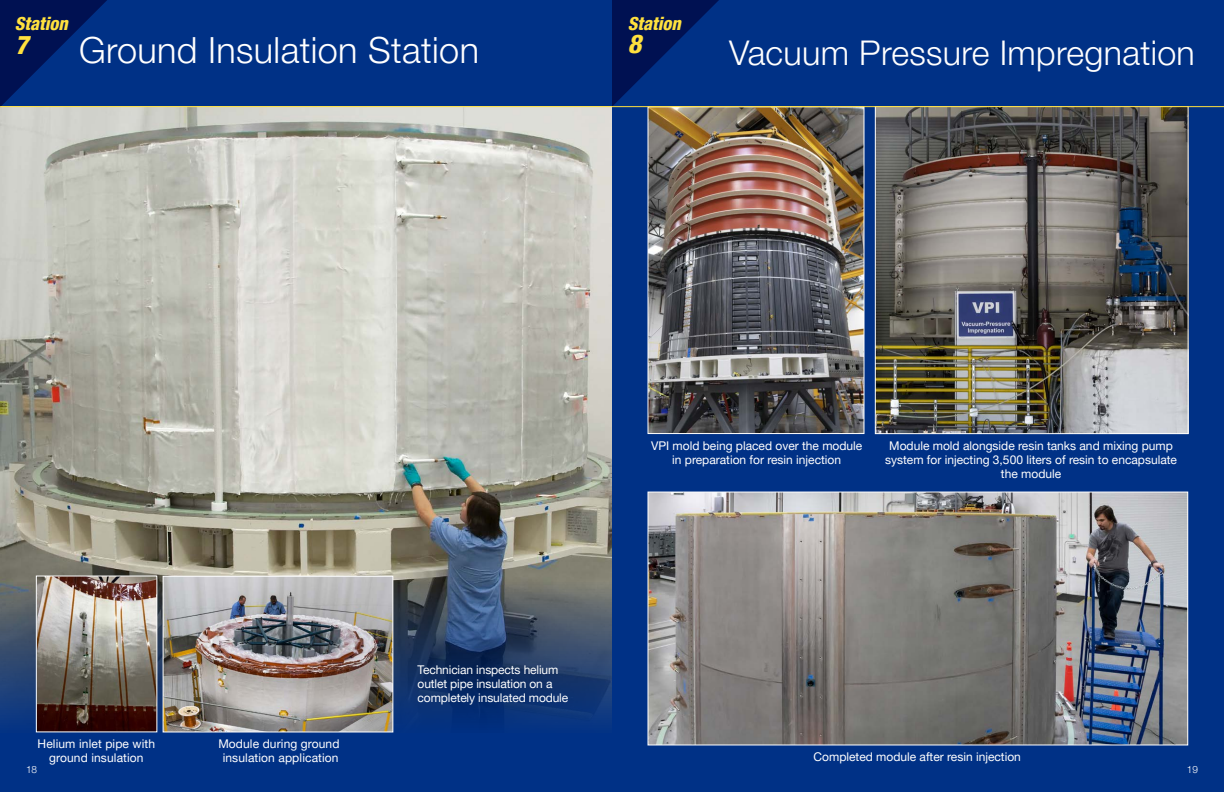
<style>
.page{position:relative;width:1224px;height:792px;background:#fff}
.page>*{position:absolute;margin:0;border:0;box-sizing:border-box;transform-origin:0 0}
.t1{font:300 36px "Helvetica Neue LT Pro";letter-spacing:.01em;color:#fff}
.t2{font:300 34px "Helvetica Neue LT Pro";letter-spacing:.01em;color:#fff}
.Group_head{font:italic 800 condensed 26px "Helvetica Neue LT Pro";color:#ffe13e}
.Group_head-2{font:italic 800 condensed 18px "Helvetica Neue LT Pro";color:#ffe13e}
.Group_head-3{font:12px/14.4px "Helvetica Neue LT Pro";color:#fff;text-align:center}
.Group_head-4{font:300 10px "Helvetica Neue LT Pro";color:#fff}
</style>
<div class="page">
<div style="left:0;top:94px;width:612px;height:698px;background:#003186"></div>
<img style="left:0;top:107px;width:612px;height:625px">
<div style="left:612px;top:89px;width:612px;height:703px;background:#003186"></div>
<img style="left:877px;top:108px;width:309px;height:324px">
<div style="left:875px;top:106px;width:313px;height:328px;border:1px solid #fff"></div>
<div style="left:0;top:0;width:1224px;height:106px;background:#003186"></div>
<svg style="left:0;top:0;width:116px;height:116px"></svg>
<img style="left:650px;top:109px;width:212px;height:323px">
<div style="left:648px;top:107px;width:216px;height:327px;border:1px solid #fff"></div>
<img style="left:38px;top:578px;width:117px;height:152px">
<div style="left:36px;top:576px;width:121px;height:156px;border:1px solid #fff"></div>
<img style="left:165px;top:578px;width:226px;height:152px">
<div style="left:163px;top:576px;width:230px;height:156px;border:1px solid #fff"></div>
<svg style="left:612px;top:0;width:107px;height:106px"></svg>
<img style="left:650px;top:494px;width:536px;height:249px">
<div style="left:648px;top:492px;width:540px;height:253px;border:1px solid #fff"></div>
<hr style="left:0;top:106px;width:1224px;height:1px;background:#ffe13e">
<p class="Group_head-2" style="left:15px;top:13px;width:55px">Station</p>
<p class="Group_head" style="left:15px;top:29px;width:15px">7</p>
<p class="Group_head-2" style="left:628px;top:12px;width:55px">Station</p>
<p class="Group_head" style="left:628px;top:28px;width:15px">8</p>
<p class="t1" style="left:79px;top:29px;width:402px">Ground Insulation Station</p>
<p class="t2" style="left:729px;top:32px;width:467px">Vacuum Pressure Impregnation</p>
<p class="Group_head-3" style="left:418px;top:662px;width:152px;text-align:left">Technician inspects helium outlet pipe insulation on a completely insulated module</p>
<p class="Group_head-3" style="left:651px;top:438px;width:213px">VPI mold being placed over the module in preparation for resin injection</p>
<p class="Group_head-3" style="left:885px;top:438px;width:293px">Module mold alongside resin tanks and mixing pump system for injecting 3,500 liters of resin to encapsulate the module</p>
<p class="Group_head-3" style="left:38px;top:736px;width:119px">Helium inlet pipe with ground insulation</p>
<p class="Group_head-3" style="left:218px;top:736px;width:123px">Module during ground insulation application</p>
<p class="Group_head-3" style="left:814px;top:749px;width:209px">Completed module after resin injection</p>
<p class="Group_head-4" style="left:26px;top:763px;width:13px">18</p>
<p class="Group_head-4" style="left:1187px;top:763px;width:13px">19</p>
</div>
